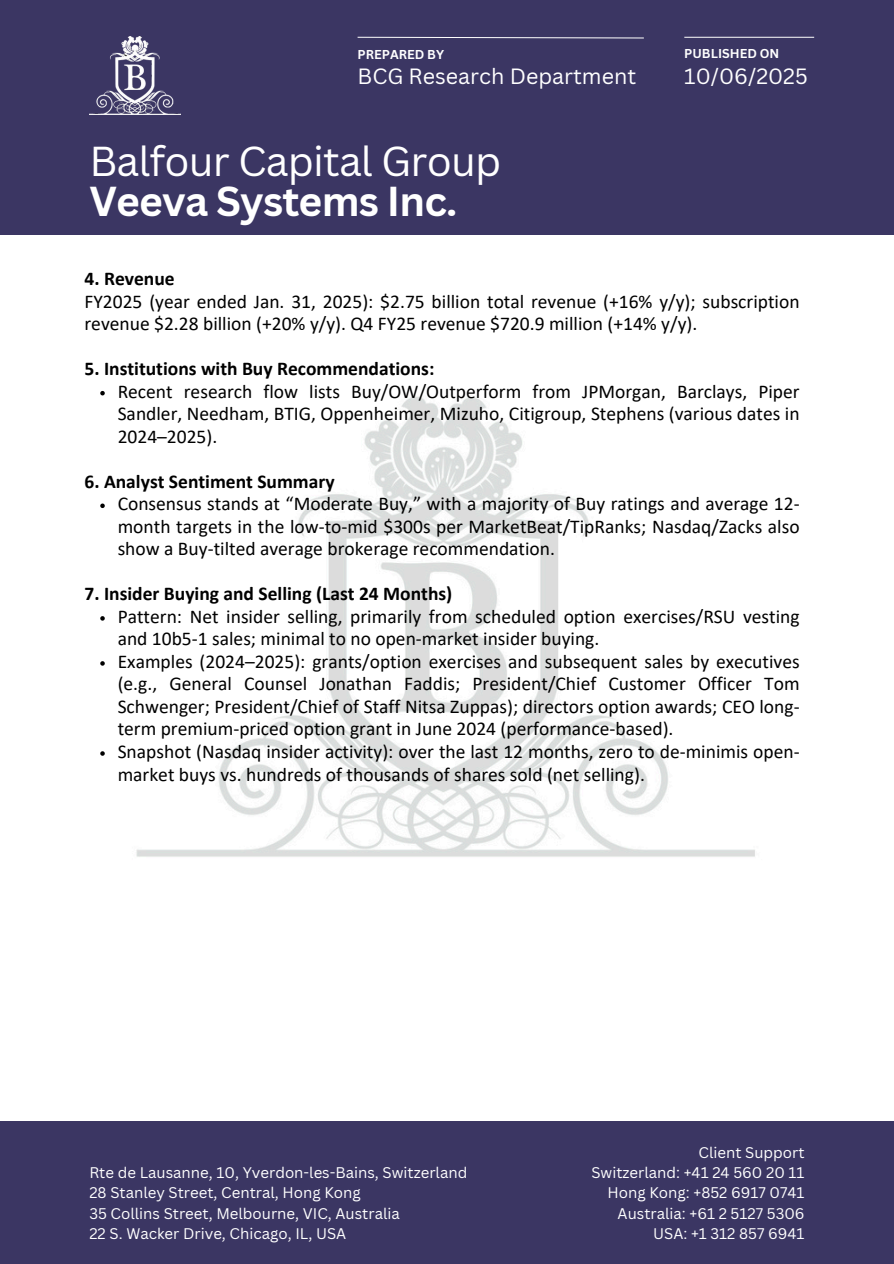
<style>
.page{position:relative;width:894px;height:1264px;background:#fff}
.page>*{position:absolute;margin:0;border:0;box-sizing:border-box;transform-origin:0 0}
.t1{font:40.65px "Canva Sans";letter-spacing:-.02em;color:#fff}
.t2{font:700 40.65px "Canva Sans";letter-spacing:-.02em;color:#fff}
.t3{font:21.45px "Canva Sans";color:#fff}
.t4{font:19.5px/22.5px "Calibri";color:#000}
.t5{font:700 19.5px "Calibri";color:#000}
.t6{font:15px/20.2px "Canva Sans";color:#fff}
.t7{font:700 12.6px "Canva Sans";color:#fff}
</style>
<div class="page">
<div style="left:0;top:0;width:893px;height:234px;background:#3b3663"></div>
<svg style="left:357px;top:37px;width:287px;height:2px"></svg>
<hr style="left:684px;top:37px;width:129px;height:1px;background:#fff">
<img style="left:101px;top:395px;width:654px;height:462px">
<img style="left:89px;top:37px;width:91px;height:77px">
<svg style="left:100px;top:391px;width:5px;height:4px"></svg>
<svg style="left:100px;top:503px;width:5px;height:5px"></svg>
<svg style="left:100px;top:616px;width:5px;height:4px"></svg>
<svg style="left:100px;top:661px;width:5px;height:4px"></svg>
<svg style="left:100px;top:751px;width:5px;height:4px"></svg>
<div style="left:0;top:1121px;width:893px;height:142px;background:#3b3663"></div>
<p class="t7" style="left:357px;top:45px;width:88px">PREPARED BY</p>
<p class="t7" style="left:684px;top:45px;width:97px">PUBLISHED ON</p>
<p class="t3" style="left:684px;top:61px;width:125px">10/06/2025</p>
<p class="t3" style="left:357px;top:61px;width:280px">BCG Research Department</p>
<h1 class="t1" style="left:89px;top:133px;width:413px">Balfour Capital Group</h1>
<h1 class="t2" style="left:89px;top:172px;width:369px">Veeva Systems Inc.</h1>
<p class="t5" style="left:84px;top:270px;width:92px">4. Revenue</p>
<p class="t4" style="left:84px;top:291px;width:716px">FY2025 (year ended Jan. 31, 2025): $2.75 billion total revenue (+16% y/y); subscription revenue $2.28 billion (+20% y/y). Q4 FY25 revenue $720.9 million (+14% y/y).</p>
<p class="t5" style="left:84px;top:360px;width:351px">5. Institutions with Buy Recommendations:</p>
<p class="t4" style="left:118px;top:381px;width:683px;text-align:justify">Recent research flow lists Buy/OW/Outperform from JPMorgan, Barclays, Piper Sandler, Needham, BTIG, Oppenheimer, Mizuho, Citigroup, Stephens (various dates in 2024–2025).</p>
<p class="t5" style="left:84px;top:473px;width:251px">6. Analyst Sentiment Summary</p>
<p class="t4" style="left:118px;top:494px;width:683px;text-align:justify">Consensus stands at “Moderate Buy,” with a majority of Buy ratings and average 12- month targets in the low-to-mid $300s per MarketBeat/TipRanks; Nasdaq/Zacks also show a Buy-tilted average brokerage recommendation.</p>
<p class="t5" style="left:84px;top:585px;width:369px">7. Insider Buying and Selling (Last 24 Months)</p>
<p class="t4" style="left:118px;top:606px;width:683px">Pattern: Net insider selling, primarily from scheduled option exercises/RSU vesting and 10b5-1 sales; minimal to no open-market insider buying.<br>Examples (2024–2025): grants/option exercises and subsequent sales by executives (e.g., General Counsel Jonathan Faddis; President/Chief Customer Officer Tom Schwenger; President/Chief of Staff Nitsa Zuppas); directors option awards; CEO long&shy;term premium-priced option grant in June 2024 (performance-based).<br>Snapshot (Nasdaq insider activity): over the last 12 months, zero to de-minimis open&shy;market buys vs. hundreds of thousands of shares sold (net selling).</p>
<p class="t6" style="left:89px;top:1162px;width:379px">Rte de Lausanne, 10, Yverdon-les-Bains, Switzerland 28 Stanley Street, Central, Hong Kong<br>35 Collins Street, Melbourne, VIC, Australia<br>22 S. Wacker Drive, Chicago, IL, USA</p>
<p class="t6" style="left:591px;top:1141px;width:214px;text-align:right">Client Support<br>Switzerland: +41 24 560 20 11<br>Hong Kong: +852 6917 0741<br>Australia: +61 2 5127 5306<br>USA: +1 312 857 6941</p>
</div>
